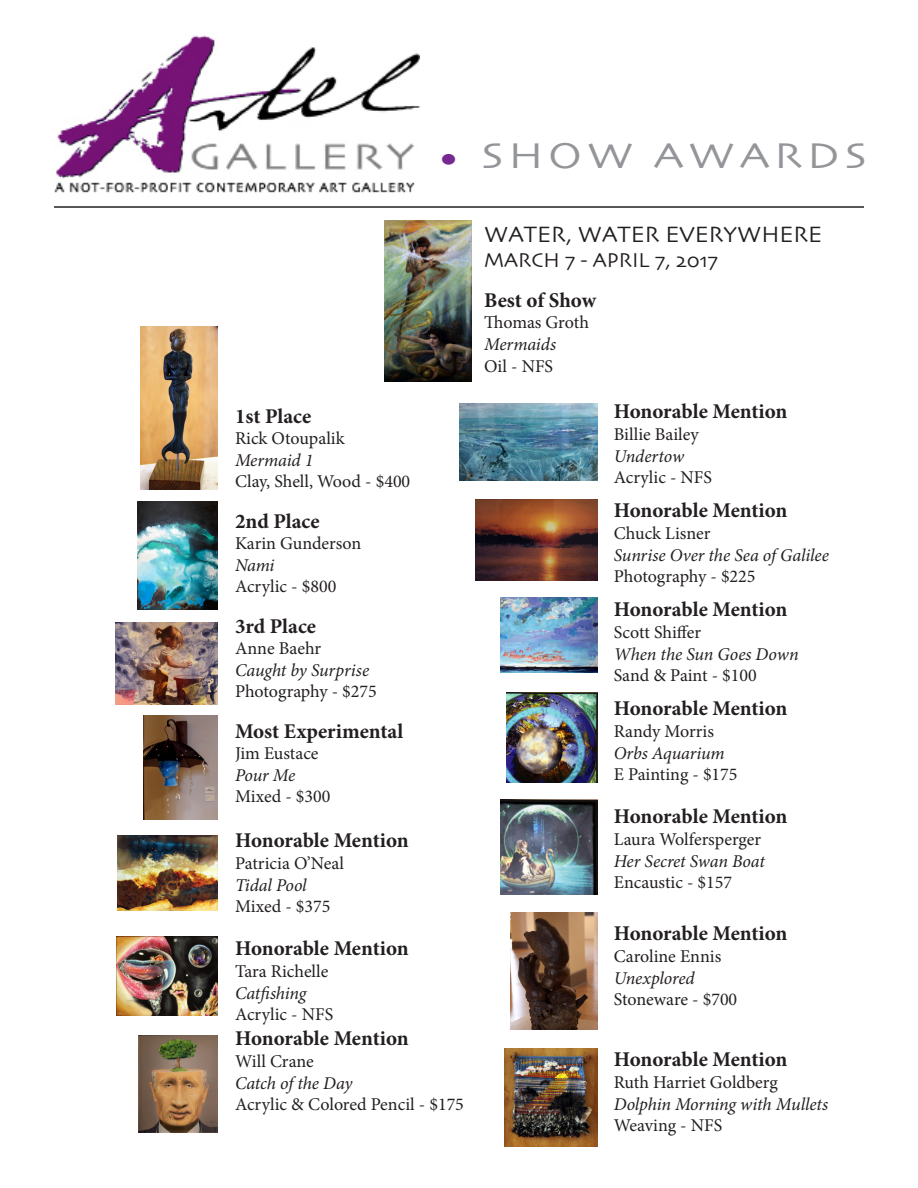
<style>
.page{position:relative;width:918px;height:1188px;background:#fff}
.page>*{position:absolute;margin:0;border:0;box-sizing:border-box;transform-origin:0 0}
.t1{font:37.5px "Skia";letter-spacing:.1em;color:#939598;scale:1.2 1}
.t2{font:23.25px "Skia";color:#231f20}
.t3{font:700 21px "Minion Pro";letter-spacing:-.005em;color:#231f20}
.t4{font:21px "Skia";color:#231f20}
.t5{font:18px "Minion Pro";color:#231f20}
.t6{font:italic 18px "Minion Pro";letter-spacing:-.01em;color:#231f20}
.s1{font-size:36px;color:#762a91}
</style>
<div class="page">
<img style="left:54px;top:35px;width:365px;height:158px">
<hr style="left:54px;top:206px;width:810px;height:2px;background:#231f20">
<img style="left:384px;top:220px;width:88px;height:162px">
<img style="left:140px;top:326px;width:78px;height:163px">
<img style="left:138px;top:502px;width:80px;height:108px">
<img style="left:115px;top:622px;width:103px;height:82px">
<img style="left:144px;top:716px;width:74px;height:104px">
<img style="left:118px;top:835px;width:100px;height:76px">
<img style="left:117px;top:937px;width:101px;height:79px">
<img style="left:459px;top:403px;width:139px;height:78px">
<img style="left:475px;top:500px;width:123px;height:81px">
<img style="left:500px;top:597px;width:98px;height:76px">
<img style="left:506px;top:692px;width:92px;height:91px">
<img style="left:500px;top:800px;width:98px;height:94px">
<img style="left:139px;top:1036px;width:79px;height:96px">
<img style="left:510px;top:913px;width:88px;height:117px">
<img style="left:504px;top:1048px;width:94px;height:98px">
<p class="t1" style="left:436px;top:134px;width:361px"><span class="s1">•</span> SHOW AWARDS</p>
<p class="t2" style="left:484px;top:221px;width:340px">WATER, WATER EVERYWHERE</p>
<p class="t4" style="left:484px;top:248px;width:235px">MARCH 7 - APRIL 7, 2017</p>
<p class="t3" style="left:235px;top:401px;width:78px">1st Place</p>
<p class="t5" style="left:235px;top:426px;width:111px">Rick Otoupalik</p>
<p class="t6" style="left:235px;top:448px;width:80px">Mermaid 1</p>
<p class="t5" style="left:235px;top:470px;width:177px">Clay, Shell, Wood - $400</p>
<p class="t3" style="left:235px;top:506px;width:86px">2nd Place</p>
<p class="t5" style="left:235px;top:531px;width:128px">Karin Gunderson</p>
<p class="t6" style="left:235px;top:553px;width:41px">Nami</p>
<p class="t5" style="left:235px;top:575px;width:103px">Acrylic - $800</p>
<p class="t3" style="left:235px;top:611px;width:83px">3rd Place</p>
<p class="t5" style="left:235px;top:636px;width:88px">Anne Baehr</p>
<p class="t6" style="left:235px;top:658px;width:136px">Caught by Surprise</p>
<p class="t5" style="left:235px;top:680px;width:143px">Photography - $275</p>
<p class="t3" style="left:235px;top:716px;width:170px">Most Experimental</p>
<p class="t5" style="left:235px;top:741px;width:85px">Jim Eustace</p>
<p class="t6" style="left:235px;top:763px;width:62px">Pour Me</p>
<p class="t5" style="left:235px;top:785px;width:97px">Mixed - $300</p>
<p class="t3" style="left:235px;top:826px;width:175px">Honorable Mention</p>
<p class="t5" style="left:235px;top:851px;width:111px">Patricia O’Neal</p>
<p class="t6" style="left:235px;top:873px;width:73px">Tidal Pool</p>
<p class="t5" style="left:235px;top:894px;width:97px">Mixed - $375</p>
<p class="t3" style="left:235px;top:934px;width:175px">Honorable Mention</p>
<p class="t5" style="left:235px;top:959px;width:95px">Tara Richelle</p>
<p class="t6" style="left:235px;top:981px;width:73px">Catfishing</p>
<p class="t5" style="left:235px;top:1002px;width:100px">Acrylic - NFS</p>
<p class="t3" style="left:235px;top:1024px;width:175px">Honorable Mention</p>
<p class="t5" style="left:235px;top:1049px;width:80px">Will Crane</p>
<p class="t6" style="left:235px;top:1071px;width:119px">Catch of the Day</p>
<p class="t5" style="left:235px;top:1092px;width:230px">Acrylic &amp; Colored Pencil - $175</p>
<p class="t3" style="left:484px;top:285px;width:114px">Best of Show</p>
<p class="t5" style="left:484px;top:311px;width:106px">Thomas Groth</p>
<p class="t6" style="left:484px;top:332px;width:73px">Mermaids</p>
<p class="t5" style="left:484px;top:354px;width:70px">Oil - NFS</p>
<p class="t3" style="left:614px;top:397px;width:175px">Honorable Mention</p>
<p class="t5" style="left:614px;top:422px;width:87px">Billie Bailey</p>
<p class="t6" style="left:614px;top:444px;width:72px">Undertow</p>
<p class="t5" style="left:614px;top:465px;width:100px">Acrylic - NFS</p>
<p class="t3" style="left:614px;top:496px;width:175px">Honorable Mention</p>
<p class="t5" style="left:614px;top:521px;width:98px">Chuck Lisner</p>
<p class="t6" style="left:614px;top:543px;width:217px">Sunrise Over the Sea of Galilee</p>
<p class="t5" style="left:614px;top:564px;width:143px">Photography - $225</p>
<p class="t3" style="left:614px;top:595px;width:175px">Honorable Mention</p>
<p class="t5" style="left:614px;top:620px;width:89px">Scott Shiffer</p>
<p class="t6" style="left:614px;top:642px;width:186px">When the Sun Goes Down</p>
<p class="t5" style="left:614px;top:663px;width:144px">Sand &amp; Paint - $100</p>
<p class="t3" style="left:614px;top:694px;width:175px">Honorable Mention</p>
<p class="t5" style="left:614px;top:719px;width:102px">Randy Morris</p>
<p class="t6" style="left:614px;top:741px;width:112px">Orbs Aquarium</p>
<p class="t5" style="left:614px;top:762px;width:125px">E Painting - $175</p>
<p class="t3" style="left:614px;top:802px;width:175px">Honorable Mention</p>
<p class="t5" style="left:614px;top:827px;width:149px">Laura Wolfersperger</p>
<p class="t6" style="left:614px;top:849px;width:153px">Her Secret Swan Boat</p>
<p class="t5" style="left:614px;top:870px;width:120px">Encaustic - $157</p>
<p class="t3" style="left:614px;top:919px;width:175px">Honorable Mention</p>
<p class="t5" style="left:614px;top:944px;width:109px">Caroline Ennis</p>
<p class="t6" style="left:614px;top:966px;width:82px">Unexplored</p>
<p class="t5" style="left:614px;top:987px;width:125px">Stoneware - $700</p>
<p class="t3" style="left:614px;top:1045px;width:175px">Honorable Mention</p>
<p class="t5" style="left:614px;top:1070px;width:166px">Ruth Harriet Goldberg</p>
<p class="t6" style="left:614px;top:1092px;width:216px">Dolphin Morning with Mullets</p>
<p class="t5" style="left:614px;top:1113px;width:110px">Weaving - NFS</p>
</div>
